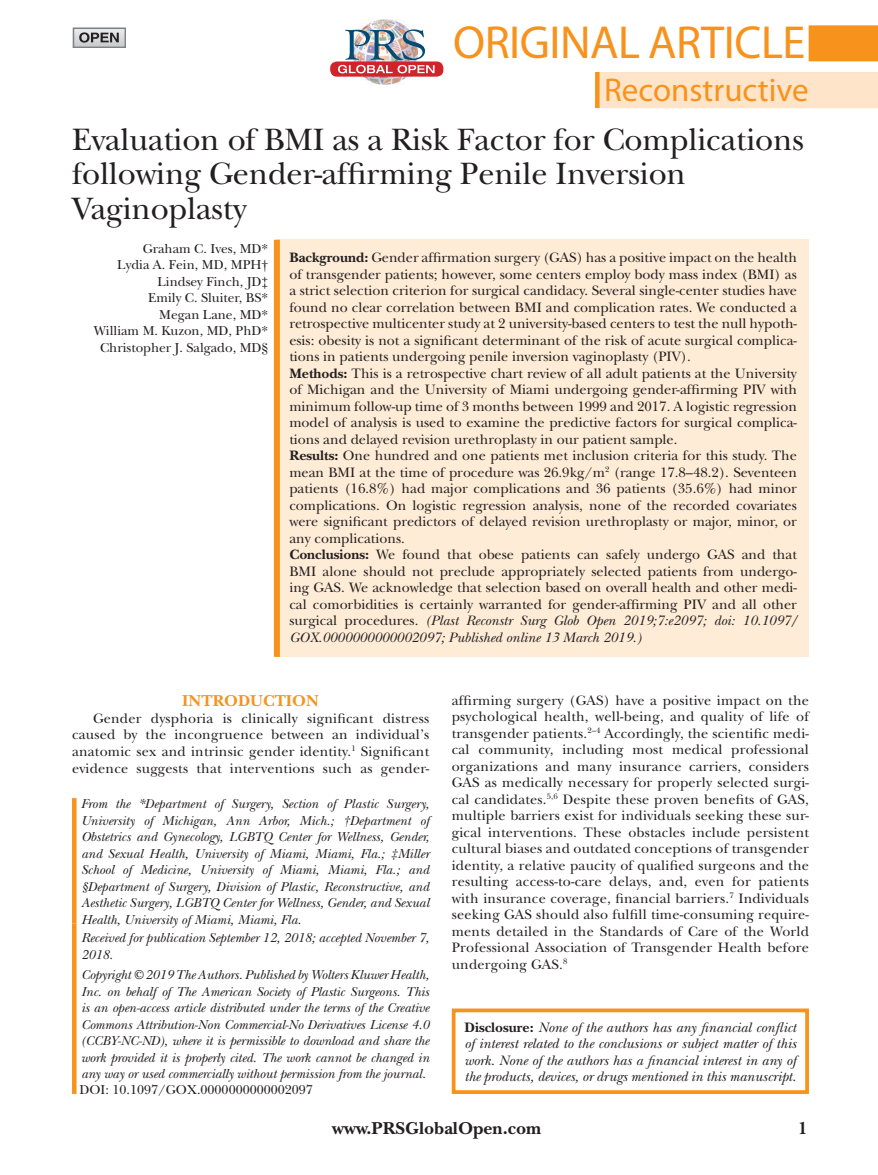
<style>
.page{position:relative;width:878px;height:1175px;background:#fff}
.page>*{position:absolute;margin:0;border:0;box-sizing:border-box;transform-origin:0 0}
.t1{font:46.5px "Myriad Pro";letter-spacing:-.01em;color:#f7931d}
.t2{font:33px "Myriad Pro";color:#f7931d}
.t3{font:32.25px/34.5px "New Baskerville";letter-spacing:-.005em;color:#231f20}
.t4{font:700 18px "New Baskerville";color:#231f20}
.t5{font:700 16.5px "New Baskerville";color:#f7931d}
.t6{font:14.25px/16.5px "New Baskerville";color:#231f20;text-align:justify}
.t7{font:italic 14.25px/16.5px "New Baskerville";color:#231f20;text-align:justify}
.t8{font:italic 13.5px/16.5px "New Baskerville";color:#231f20;text-align:justify}
.t9{font:13.5px/16.5px "New Baskerville";color:#231f20;text-align:right}
.s1{font-weight:700}
.s2{font-style:italic}
.s3{font-weight:700;font-style:normal}
</style>
<div class="page">
<div style="left:73px;top:28px;width:52px;height:20px;border:2px solid #808285"></div>
<svg style="left:79px;top:32px;width:40px;height:11px"></svg>
<img style="left:361px;top:20px;width:48px;height:64px">
<div style="left:330px;top:61px;width:113px;height:16px;background:#d1232a;border-radius:7px"></div>
<img style="left:338px;top:29px;width:96px;height:44px">
<hr style="left:72px;top:798px;width:4px;height:125px;background:#f7931d">
<div style="left:277px;top:240px;width:531px;height:417px;background:#feecd7"></div>
<div style="left:274px;top:240px;width:6px;height:417px;background:#f7931d"></div>
<div style="left:452px;top:1008px;width:356px;height:86px;border:4px solid #f7931d"></div>
<div style="left:599px;top:72px;width:279px;height:36px;background:#fee5ca"></div>
<hr style="left:72px;top:923px;width:4px;height:171px;background:#f7931d">
<div style="left:808px;top:25px;width:70px;height:36px;background:#f7931d"></div>
<h1 class="t1" style="left:453px;top:14px;width:354px">Original Article</h1>
<h2 class="t2" style="left:604px;top:69px;width:206px">Reconstructive</h2>
<h3 class="t3" style="left:72px;top:122px;width:733px">Evaluation of BMI as a Risk Factor for Complications following Gender-affirming Penile Inversion<br>Vaginoplasty</h3>
<p class="t9" style="left:94px;top:240px;width:176px">Graham C. Ives, MD*<br>Lydia A. Fein, MD, MPH†<br>Lindsey Finch, JD‡<br>Emily C. Sluiter, BS*<br>Megan Lane, MD*<br>William M. Kuzon, MD, PhD*<br>Christopher J. Salgado, MD§</p>
<p class="t6" style="left:289px;top:249px;width:509px;text-align:left"><span class="s1">Background:</span> Gender affirmation surgery (GAS) has a positive impact on the health of transgender patients; however, some centers employ body mass index (BMI) as a strict selection criterion for surgical candidacy. Several single-center studies have found no clear correlation between BMI and complication rates. We conducted a retrospective multicenter study at 2 university-based centers to test the null hypoth&shy;esis: obesity is not a significant determinant of the risk of acute surgical complica&shy;tions in patients undergoing penile inversion vaginoplasty (PIV).<br><span class="s1">Methods:</span> This is a retrospective chart review of all adult patients at the University of Michigan and the University of Miami undergoing gender-affirming PIV with minimum follow-up time of 3 months between 1999 and 2017. A logistic regression model of analysis is used to examine the predictive factors for surgical complica&shy;tions and delayed revision urethroplasty in our patient sample.<br><span class="s1">Results:</span> One hundred and one patients met inclusion criteria for this study. The mean BMI at the time of procedure was 26.9kg/m<sup>2</sup> (range 17.8–48.2). Seventeen patients (16.8%) had major complications and 36 patients (35.6%) had minor complications. On logistic regression analysis, none of the recorded covariates were significant predictors of delayed revision urethroplasty or major, minor, or any complications.<br><span class="s1">Conclusions:</span> We found that obese patients can safely undergo GAS and that BMI alone should not preclude appropriately selected patients from undergo&shy;ing GAS. We acknowledge that selection based on overall health and other medi&shy;cal comorbidities is certainly warranted for gender-affirming PIV and all other surgical procedures. <span class="s2">(Plast Reconstr Surg Glob Open 2019;7:e2097; doi: 10.1097/ GOX.0000000000002097; Published online 13 March 2019.)</span></p>
<p class="t5" style="left:182px;top:691px;width:138px">INTRODUCTION</p>
<p class="t6" style="left:72px;top:710px;width:359px;text-indent:21px">Gender dysphoria is clinically significant distress caused by the incongruence between an individual’s anatomic sex and intrinsic gender identity.<sup>1</sup> Significant evidence suggests that interventions such as gender-</p>
<p class="t8" style="left:81px;top:795px;width:350px">From the *Department of Surgery, Section of Plastic Surgery, University of Michigan, Ann Arbor, Mich.; †Department of Obstetrics and Gynecology, LGBTQ Center for Wellness, Gender, and Sexual Health, University of Miami, Miami, Fla.; ‡Miller School of Medicine, University of Miami, Miami, Fla.; and §Department of Surgery, Division of Plastic, Reconstructive, and Aesthetic Surgery, LGBTQ Center for Wellness, Gender, and Sexual Health, University of Miami, Miami, Fla.</p>
<p class="t8" style="left:81px;top:929px;width:350px">Received for publication September 12, 2018; accepted November 7,<br>2018.</p>
<p class="t8" style="left:81px;top:966px;width:350px">Copyright © 2019 The Authors. Published by Wolters Kluwer Health, Inc. on behalf of The American Society of Plastic Surgeons. This is an open-access article distributed under the terms of the Creative Commons Attribution-Non Commercial-No Derivatives License 4.0 (CCBY-NC-ND), where it is permissible to download and share the work provided it is properly cited. The work cannot be changed in any way or used commercially without permission from the journal.</p>
<p class="t9" style="left:80px;top:1081px;width:235px">DOI: 10.1097/GOX.0000000000002097</p>
<p class="t6" style="left:451px;top:692px;width:359px">affirming surgery (GAS) have a positive impact on the psychological health, well-being, and quality of life of transgender patients.<sup>2–4</sup> Accordingly, the scientific medi&shy;cal community, including most medical professional organizations and many insurance carriers, considers GAS as medically necessary for properly selected surgi&shy;cal candidates.<sup>5,6</sup> Despite these proven benefits of GAS, multiple barriers exist for individuals seeking these sur&shy;gical interventions. These obstacles include persistent cultural biases and outdated conceptions of transgender identity, a relative paucity of qualified surgeons and the resulting access-to-care delays, and, even for patients with insurance coverage, financial barriers.<sup>7</sup> Individuals seeking GAS should also fulfill time-consuming require&shy;ments detailed in the Standards of Care of the World Professional Association of Transgender Health before undergoing GAS.<sup>8</sup></p>
<p class="t7" style="left:464px;top:1018px;width:333px"><span class="s3">Disclosure:</span> None of the authors has any financial conflict of interest related to the conclusions or subject matter of this work. None of the authors has a financial interest in any of the products, devices, or drugs mentioned in this manuscript.</p>
<p class="t4" style="left:332px;top:1118px;width:210px">www.PRSGlobalOpen.com</p>
<p class="t4" style="left:798px;top:1118px;width:11px">1</p>
</div>
